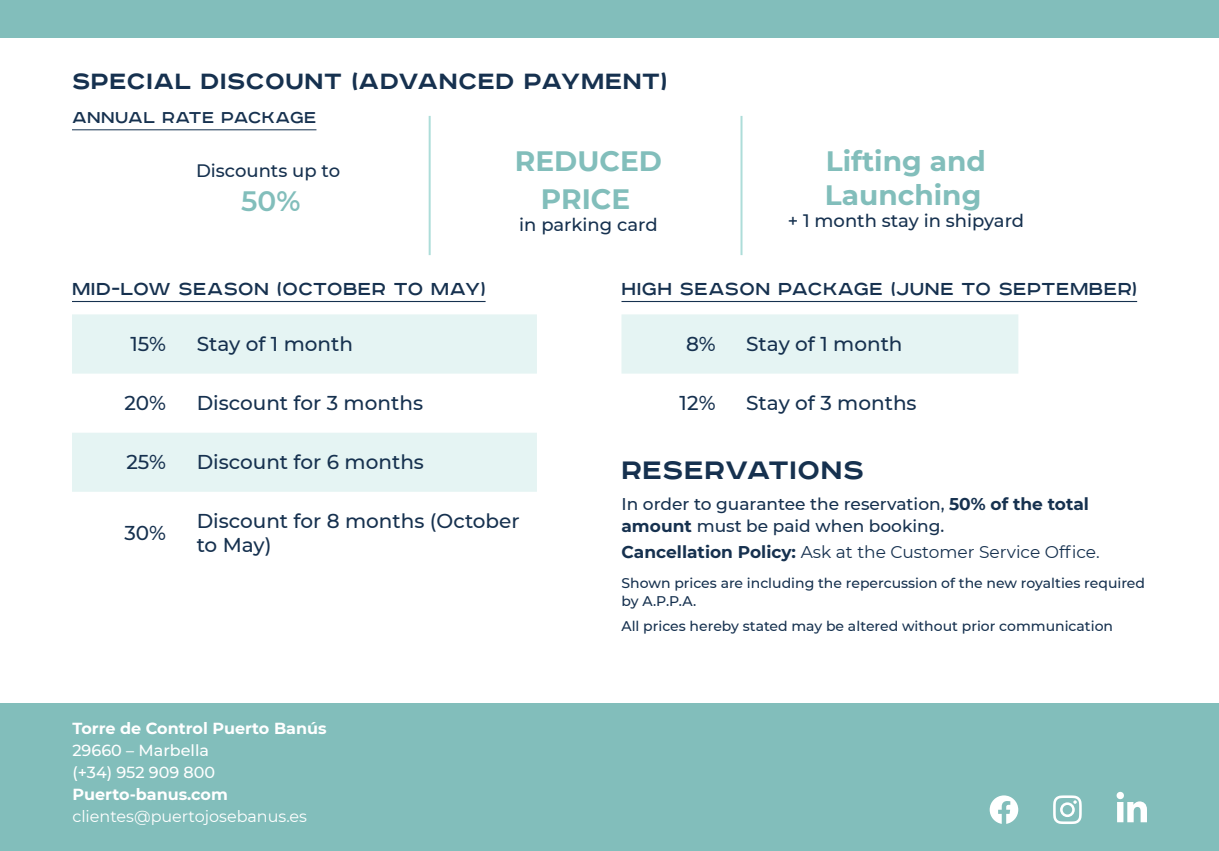
<style>
.page{position:relative;width:1219px;height:851px;background:#fff}
.page>*{position:absolute;margin:0;border:0;box-sizing:border-box;transform-origin:0 0}
.t1{font:700 32px "Road Radio";letter-spacing:.025em;color:#16314f}
.t2{font:700 28px "Road Radio";letter-spacing:.025em;color:#16314f}
.t3{font:700 28px/38.4px "Montserrat";color:#82bebb;text-align:center}
.t4{font:600 28px "Montserrat";color:#82bebb}
.t5{font:22px "Road Radio";letter-spacing:.025em;color:#16314f}
.t6{font:500 20px/24px "Montserrat";color:#16314f}
.t7{font:20px "Road Radio";letter-spacing:.025em;color:#16314f}
.t8{font:500 18px "Montserrat";color:#16314f}
.t9{font:500 17px/22px "Montserrat";color:#16314f}
.t10{font:17px "Montserrat";color:#16314f}
.t11{font:700 16px "Montserrat";color:#fff}
.t12{font:500 16px "Montserrat";color:#fff}
.t13{font:16px "Montserrat";color:#fff}
.t14{font:500 14px/18px "Montserrat";color:#16314f}
.s1{font-weight:700}
</style>
<div class="page">
<hr style="left:72px;top:301px;width:414px;height:1px;background:#16314f">
<hr style="left:621px;top:301px;width:516px;height:1px;background:#16314f">
<hr style="left:72px;top:129px;width:244px;height:1px;background:#16314f">
<hr style="left:429px;top:116px;width:2px;height:139px;background:#adddd9">
<hr style="left:740px;top:116px;width:2px;height:139px;background:#adddd9">
<svg style="left:72px;top:314px;width:465px;height:177px;fill:#e5f4f3"></svg>
<div style="left:621px;top:314px;width:397px;height:59px;background:#e5f4f3"></div>
<div style="left:0;top:703px;width:1219px;height:147px;background:#82bebb"></div>
<div style="left:0;top:0;width:1219px;height:37px;background:#82bebb"></div>
<svg style="left:1117px;top:791px;width:30px;height:31px"></svg>
<svg style="left:990px;top:795px;width:28px;height:28px"></svg>
<svg style="left:1053px;top:795px;width:29px;height:28px"></svg>
<p class="t2" style="left:72px;top:65px;width:597px">SPECIAL DISCOUNT (ADVANCED PAYMENT)</p>
<p class="t7" style="left:72px;top:106px;width:246px">ANNUAL RATE PACKAGE</p>
<p class="t8" style="left:196px;top:158px;width:146px">Discounts up to</p>
<p class="t4" style="left:241px;top:181px;width:61px">50%</p>
<p class="t3" style="left:515px;top:140px;width:148px">REDUCED<br>PRICE</p>
<p class="t8" style="left:519px;top:212px;width:140px">in parking card</p>
<p class="t3" style="left:825px;top:143px;width:163px;line-height:33.6px;text-align:left">Lifting and<br>Launching</p>
<p class="t8" style="left:788px;top:208px;width:238px">+ 1 month stay in shipyard</p>
<p class="t5" style="left:72px;top:276px;width:415px">MID-LOW SEASON (OCTOBER TO MAY)</p>
<p class="t5" style="left:621px;top:276px;width:517px">HIGH SEASON PACKAGE (JUNE TO SEPTEMBER)</p>
<p class="t6" style="left:131px;top:331px;width:37px">15%</p>
<p class="t6" style="left:197px;top:331px;width:158px">Stay of 1 month</p>
<p class="t6" style="left:124px;top:390px;width:43px">20%</p>
<p class="t6" style="left:197px;top:390px;width:228px">Discount for 3 months</p>
<p class="t6" style="left:126px;top:449px;width:41px">25%</p>
<p class="t6" style="left:197px;top:449px;width:229px">Discount for 6 months</p>
<p class="t6" style="left:124px;top:520px;width:43px">30%</p>
<p class="t6" style="left:197px;top:508px;width:324px">Discount for 8 months (October to May)</p>
<p class="t11" style="left:72px;top:717px;width:256px">Torre de Control Puerto Banús</p>
<p class="t12" style="left:72px;top:739px;width:138px">29660 – Marbella</p>
<p class="t12" style="left:72px;top:761px;width:144px">(+34) 952 909 800</p>
<p class="t11" style="left:72px;top:783px;width:157px">Puerto-banus.com</p>
<p class="t13" style="left:72px;top:805px;width:236px">clientes@puertojosebanus.es</p>
<p class="t6" style="left:686px;top:331px;width:31px">8%</p>
<p class="t6" style="left:746px;top:331px;width:158px">Stay of 1 month</p>
<p class="t6" style="left:680px;top:390px;width:37px">12%</p>
<p class="t6" style="left:746px;top:390px;width:172px">Stay of 3 months</p>
<p class="t1" style="left:621px;top:452px;width:244px">RESERVATIONS</p>
<p class="t9" style="left:621px;top:491px;width:469px">In order to guarantee the reservation, <span class="s1">50% of the total amount</span> must be paid when booking.</p>
<p class="t10" style="left:621px;top:540px;width:480px"><span class="s1">Cancellation Policy:</span> Ask at the Customer Service Office.</p>
<p class="t14" style="left:621px;top:573px;width:525px">Shown prices are including the repercussion of the new royalties required by A.P.P.A.</p>
<p class="t14" style="left:621px;top:616px;width:493px">All prices hereby stated may be altered without prior communication</p>
</div>
